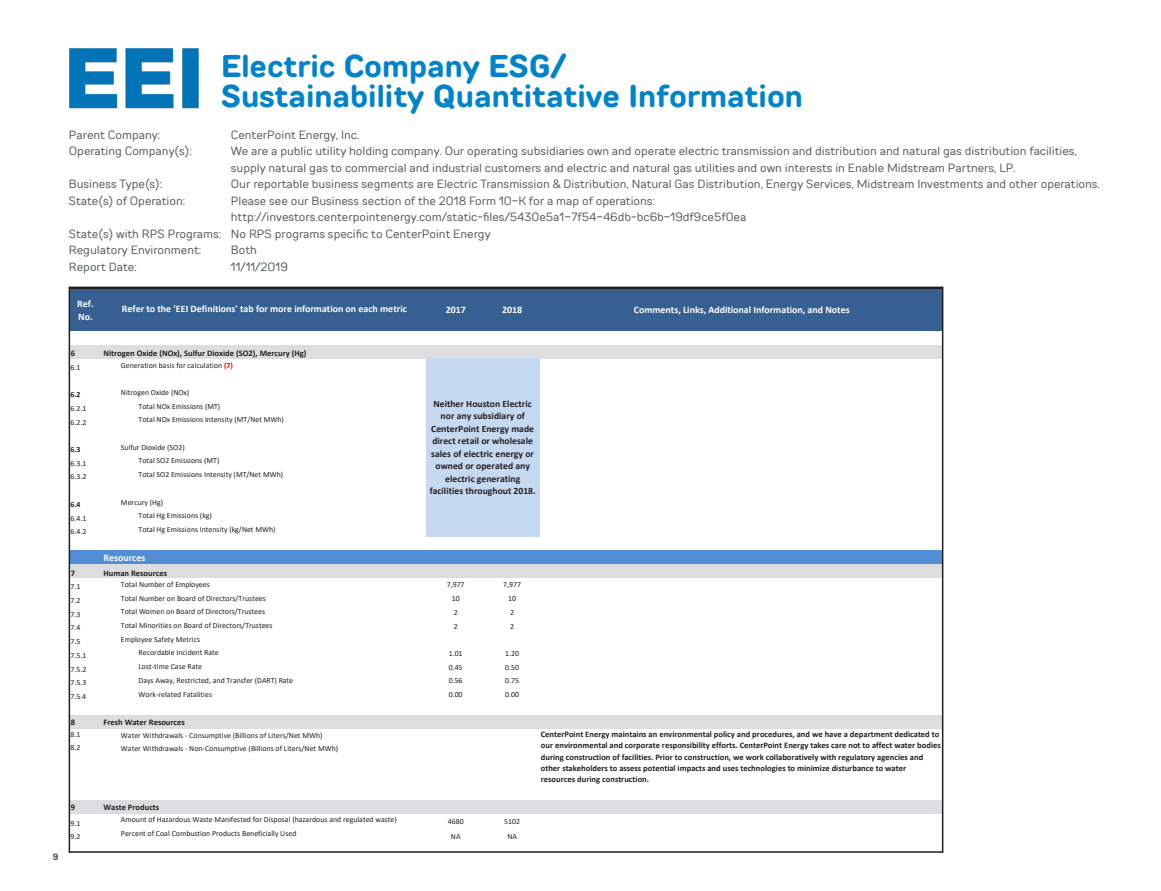
<style>
.page{position:relative;width:1161px;height:891px;background:#fff}
.page>*{position:absolute;margin:0;border:0;box-sizing:border-box;transform-origin:0 0}
.Body{font:700 31.5px/30px "TT Rounds Neue";color:#0083ca}
.Body-2{font:12px/16.5px "TT Rounds Neue";color:#525b5b}
.t1{font:700 9.9px/12.9px "Calibri";color:#fff}
.t2{font:700 9.6px/12.5px "Calibri";color:#231f20;text-align:center}
.t3{font:700 9px "TT Rounds Neue";color:#525b5b}
.t4{font:700 8.55px/11.1px "Calibri";color:#231f20}
.t5{font:7.8px/13.6px "Calibri";color:#231f20}
.s1{font-weight:700}
.s2{font-weight:700;color:#f00}
</style>
<div class="page">
<img style="left:69px;top:48px;width:130px;height:61px">
<div style="left:70px;top:289px;width:873px;height:42px;background:#366092"></div>
<div style="left:70px;top:345px;width:873px;height:14px;background:#dcdddf"></div>
<div style="left:426px;top:358px;width:113px;height:14px;background:#c5d9f1"></div>
<div style="left:426px;top:372px;width:113px;height:14px;background:#c5d9f1"></div>
<div style="left:426px;top:386px;width:113px;height:14px;background:#c5d9f1"></div>
<div style="left:426px;top:400px;width:113px;height:13px;background:#c5d9f1"></div>
<div style="left:426px;top:413px;width:113px;height:14px;background:#c5d9f1"></div>
<div style="left:426px;top:427px;width:113px;height:14px;background:#c5d9f1"></div>
<div style="left:426px;top:441px;width:113px;height:14px;background:#c5d9f1"></div>
<div style="left:426px;top:454px;width:113px;height:14px;background:#c5d9f1"></div>
<div style="left:426px;top:468px;width:113px;height:14px;background:#c5d9f1"></div>
<div style="left:426px;top:482px;width:113px;height:14px;background:#c5d9f1"></div>
<div style="left:426px;top:496px;width:113px;height:13px;background:#c5d9f1"></div>
<div style="left:426px;top:509px;width:113px;height:14px;background:#c5d9f1"></div>
<div style="left:426px;top:523px;width:113px;height:14px;background:#c5d9f1"></div>
<div style="left:70px;top:550px;width:873px;height:14px;background:#538dd5"></div>
<div style="left:70px;top:564px;width:873px;height:14px;background:#dcdddf"></div>
<div style="left:70px;top:715px;width:873px;height:14px;background:#dcdddf"></div>
<div style="left:70px;top:801px;width:873px;height:13px;background:#dcdddf"></div>
<p class="Body" style="left:221px;top:52px;width:583px">Electric Company ESG/<br>Sustainability Quantitative Information</p>
<p class="Body-2" style="left:69px;top:126px;width:93px">Parent Company:</p>
<p class="Body-2" style="left:231px;top:126px;width:130px">CenterPoint Energy, Inc.</p>
<p class="Body-2" style="left:69px;top:142px;width:124px">Operating Company(s):</p>
<p class="Body-2" style="left:231px;top:142px;width:848px">We are a public utility holding company. Our operating subsidiaries own and operate electric transmission and distribution and natural gas distribution facilities, supply natural gas to commercial and industrial customers and electric and natural gas utilities and own interests in Enable Midstream Partners, LP.</p>
<p class="Body-2" style="left:69px;top:175px;width:95px">Business Type(s):</p>
<p class="Body-2" style="left:231px;top:175px;width:871px">Our reportable business segments are Electric Transmission &amp; Distribution, Natural Gas Distribution, Energy Services, Midstream Investments and other operations.</p>
<p class="Body-2" style="left:69px;top:192px;width:118px">State(s) of Operation:</p>
<p class="Body-2" style="left:231px;top:192px;width:517px">Please see our Business section of the 2018 Form 10-K for a map of operations: http://investors.centerpointenergy.com/static-files/5430e5a1-7f54-46db-bc6b-19df9ce5f0ea</p>
<p class="Body-2" style="left:69px;top:225px;width:423px">State(s) with RPS Programs: No RPS programs specific to CenterPoint Energy</p>
<p class="Body-2" style="left:69px;top:241px;width:134px">Regulatory Environment:</p>
<p class="Body-2" style="left:231px;top:241px;width:27px">Both</p>
<p class="Body-2" style="left:69px;top:258px;width:69px">Report Date:</p>
<p class="Body-2" style="left:231px;top:258px;width:58px">11/11/2019</p>
<p class="t1" style="left:77px;top:297px;width:18px">Ref.<br>No.</p>
<p class="t1" style="left:122px;top:303px;width:286px">Refer to the 'EEI Definitions' tab for more information on each metric</p>
<p class="t1" style="left:446px;top:303px;width:22px">2017</p>
<p class="t1" style="left:502px;top:303px;width:22px">2018</p>
<p class="t1" style="left:634px;top:303px;width:217px">Comments, Links, Additional Information, and Notes</p>
<p class="t3" style="left:53px;top:851px;width:7px">9</p>
<p class="t4" style="left:71px;top:348px;width:6px">6</p>
<p class="t4" style="left:103px;top:348px;width:205px">Nitrogen Oxide (NOx), Sulfur Dioxide (SO2), Mercury (Hg)</p>
<p class="t5" style="left:71px;top:360px;width:11px">6.1</p>
<p class="t5" style="left:71px;top:388px;width:17px"><span class="s1">6.2<br></span>6.2.1<br>6.2.2</p>
<p class="t5" style="left:71px;top:442px;width:17px"><span class="s1">6.3<br></span>6.3.1<br>6.3.2</p>
<p class="t5" style="left:71px;top:497px;width:17px"><span class="s1">6.4<br></span>6.4.1<br>6.4.2</p>
<p class="t1" style="left:104px;top:551px;width:43px">Resources</p>
<p class="t4" style="left:71px;top:567px;width:6px">7</p>
<p class="t4" style="left:103px;top:567px;width:65px">Human Resources</p>
<p class="t5" style="left:71px;top:580px;width:11px">7.1</p>
<p class="t5" style="left:447px;top:578px;width:19px">7,977</p>
<p class="t5" style="left:503px;top:578px;width:19px">7,977</p>
<p class="t5" style="left:71px;top:593px;width:11px">7.2</p>
<p class="t5" style="left:452px;top:592px;width:9px">10</p>
<p class="t5" style="left:508px;top:592px;width:9px">10</p>
<p class="t5" style="left:71px;top:607px;width:11px">7.3</p>
<p class="t5" style="left:454px;top:605px;width:5px">2</p>
<p class="t5" style="left:510px;top:605px;width:5px">2</p>
<p class="t5" style="left:71px;top:621px;width:11px">7.4</p>
<p class="t5" style="left:454px;top:619px;width:5px">2</p>
<p class="t5" style="left:510px;top:619px;width:5px">2</p>
<p class="t5" style="left:71px;top:634px;width:17px">7.5<br>7.5.1</p>
<p class="t5" style="left:449px;top:646px;width:15px">1.01</p>
<p class="t5" style="left:505px;top:646px;width:15px">1.20</p>
<p class="t5" style="left:71px;top:662px;width:17px">7.5.2</p>
<p class="t5" style="left:449px;top:660px;width:15px">0.45</p>
<p class="t5" style="left:505px;top:660px;width:15px">0.50</p>
<p class="t5" style="left:71px;top:676px;width:17px">7.5.3</p>
<p class="t5" style="left:449px;top:674px;width:15px">0.56</p>
<p class="t5" style="left:505px;top:674px;width:15px">0.75</p>
<p class="t5" style="left:71px;top:689px;width:17px">7.5.4</p>
<p class="t5" style="left:449px;top:688px;width:15px">0.00</p>
<p class="t5" style="left:505px;top:688px;width:15px">0.00</p>
<p class="t4" style="left:71px;top:716px;width:6px">8</p>
<p class="t4" style="left:103px;top:716px;width:83px">Fresh Water Resources</p>
<p class="t5" style="left:71px;top:727px;width:11px">8.1<br>8.2</p>
<p class="t5" style="left:121px;top:358px;width:114px">Generation basis for calculation <span class="s2">(7)</span></p>
<p class="t5" style="left:121px;top:385px;width:70px">Nitrogen Oxide (NOx)</p>
<p class="t2" style="left:430px;top:397px;width:108px">Neither Houston Electric nor any subsidiary of<br>CenterPoint Energy made direct retail or wholesale sales of electric energy or owned or operated any electric generating facilities throughout 2018.</p>
<p class="t5" style="left:139px;top:399px;width:147px">Total NOx Emissions (MT)<br>Total NOx Emissions Intensity (MT/Net MWh)</p>
<p class="t5" style="left:139px;top:454px;width:146px">Total SO2 Emissions (MT)<br>Total SO2 Emissions Intensity (MT/Net MWh)</p>
<p class="t5" style="left:121px;top:440px;width:65px">Sulfur Dioxide (SO2)</p>
<p class="t5" style="left:121px;top:495px;width:44px">Mercury (Hg)</p>
<p class="t5" style="left:139px;top:509px;width:138px">Total Hg Emissions (kg)<br>Total Hg Emissions Intensity (kg/Net MWh)</p>
<p class="t5" style="left:121px;top:577px;width:146px">Total Number of Employees<br>Total Number on Board of Directors/Trustees<br>Total Women on Board of Directors/Trustees</p>
<p class="t5" style="left:121px;top:618px;width:153px">Total Minorities on Board of Directors/Trustees</p>
<p class="t5" style="left:121px;top:632px;width:81px">Employee Safety Metrics</p>
<p class="t5" style="left:139px;top:646px;width:82px">Recordable Incident Rate</p>
<p class="t5" style="left:139px;top:660px;width:65px">Lost-time Case Rate</p>
<p class="t5" style="left:139px;top:673px;width:156px">Days Away, Restricted, and Transfer (DART) Rate</p>
<p class="t5" style="left:139px;top:687px;width:75px">Work-related Fatalities</p>
<p class="t5" style="left:121px;top:728px;width:219px">Water Withdrawals - Consumptive (Billions of Liters/Net MWh)<br>Water Withdrawals - Non-Consumptive (Billions of Liters/Net MWh)</p>
<p class="t4" style="left:541px;top:729px;width:402px">CenterPoint Energy maintains an environmental policy and procedures, and we have a department dedicated to our environmental and corporate responsibility efforts. CenterPoint Energy takes care not to affect water bodies during construction of facilities. Prior to construction, we work collaboratively with regulatory agencies and other stakeholders to assess potential impacts and uses technologies to minimize disturbance to water resources during construction.</p>
<p class="t4" style="left:71px;top:802px;width:6px">9</p>
<p class="t4" style="left:103px;top:802px;width:57px">Waste Products</p>
<p class="t5" style="left:71px;top:816px;width:11px">9.1</p>
<p class="t5" style="left:448px;top:814px;width:17px">4680</p>
<p class="t5" style="left:504px;top:814px;width:17px">5102</p>
<p class="t5" style="left:71px;top:830px;width:11px">9.2</p>
<p class="t5" style="left:451px;top:830px;width:11px">NA</p>
<p class="t5" style="left:507px;top:830px;width:11px">NA</p>
<p class="t5" style="left:121px;top:813px;width:277px">Amount of Hazardous Waste Manifested for Disposal (hazardous and regulated waste)</p>
<p class="t5" style="left:121px;top:827px;width:177px">Percent of Coal Combustion Products Beneficially Used</p>
</div>
